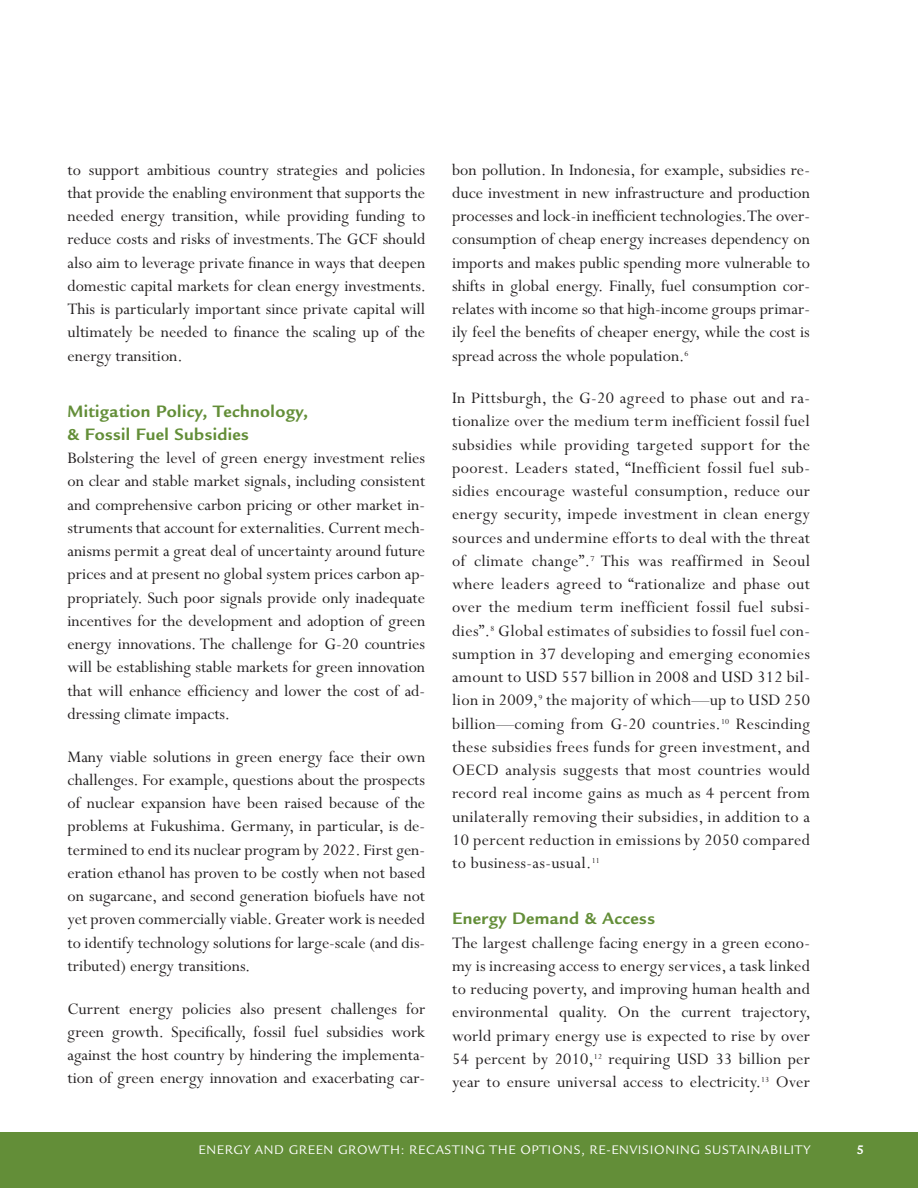
<style>
.page{position:relative;width:918px;height:1188px;background:#fff}
.page>*{position:absolute;margin:0;border:0;box-sizing:border-box;transform-origin:0 0}
.Text{font:18px/23.2px "Perpetua";color:#231f20;text-align:justify}
._2{font:700 18px/23.2px "Legacy Sans";letter-spacing:.02em;color:#638e38}
.t1{font:13.5px "Legacy Sans";letter-spacing:.05em;color:#fff}
.t2{font:700 13.5px "Legacy Sans";color:#fff}
</style>
<div class="page">
<div style="left:0;top:1132px;width:918px;height:56px;background:#638e38"></div>
<p class="Text" style="left:68px;top:158px;width:360px">to support ambitious country strategies and policies that provide the enabling environment that supports the needed energy transition, while providing funding to reduce costs and risks of investments. The GCF should also aim to leverage private finance in ways that deepen domestic capital markets for clean energy investments.<br>This is particularly important since private capital will ultimately be needed to finance the scaling up of the energy transition.</p>
<p class="_2" style="left:68px;top:400px;width:242px">Mitigation Policy, Technology, &amp; Fossil Fuel Subsidies</p>
<p class="Text" style="left:68px;top:447px;width:359px">Bolstering the level of green energy investment relies on clear and stable market signals, including consistent and comprehensive carbon pricing or other market in&shy;struments that account for externalities. Current mech&shy;anisms permit a great deal of uncertainty around future prices and at present no global system prices carbon ap&shy;propriately. Such poor signals provide only inadequate incentives for the development and adoption of green energy innovations. The challenge for G-20 countries will be establishing stable markets for green innovation that will enhance efficiency and lower the cost of ad&shy;dressing climate impacts.</p>
<p class="Text" style="left:68px;top:746px;width:359px">Many viable solutions in green energy face their own challenges. For example, questions about the prospects of nuclear expansion have been raised because of the problems at Fukushima. Germany, in particular, is de&shy;termined to end its nuclear program by 2022. First gen&shy;eration ethanol has proven to be costly when not based on sugarcane, and second generation biofuels have not yet proven commercially viable. Greater work is needed to identify technology solutions for large-scale (and dis&shy;tributed) energy transitions.</p>
<p class="Text" style="left:68px;top:997px;width:359px">Current energy policies also present challenges for green growth. Specifically, fossil fuel subsidies work against the host country by hindering the implementa&shy;tion of green energy innovation and exacerbating car-</p>
<p class="Text" style="left:452px;top:158px;width:359px">bon pollution. In Indonesia, for example, subsidies re&shy;duce investment in new infrastructure and production processes and lock-in inefficient technologies. The over&shy;consumption of cheap energy increases dependency on imports and makes public spending more vulnerable to shifts in global energy. Finally, fuel consumption cor&shy;relates with income so that high-income groups primar&shy;ily feel the benefits of cheaper energy, while the cost is spread across the whole population.<sup>6</sup></p>
<p class="Text" style="left:452px;top:387px;width:359px">In Pittsburgh, the G-20 agreed to phase out and ra&shy;tionalize over the medium term inefficient fossil fuel subsidies while providing targeted support for the poorest. Leaders stated, “Inefficient fossil fuel sub&shy;sidies encourage wasteful consumption, reduce our energy security, impede investment in clean energy sources and undermine efforts to deal with the threat of climate change”.<sup>7</sup> This was reaffirmed in Seoul where leaders agreed to “rationalize and phase out over the medium term inefficient fossil fuel subsi&shy;dies”.<sup>8</sup> Global estimates of subsidies to fossil fuel con&shy;sumption in 37 developing and emerging economies amount to USD 557 billion in 2008 and USD 312 bil&shy;lion in 2009,<sup>9</sup> the majority of which—up to USD 250 billion—coming from G-20 countries.<sup>10</sup> Rescinding these subsidies frees funds for green investment, and OECD analysis suggests that most countries would record real income gains as much as 4 percent from unilaterally removing their subsidies, in addition to a 10 percent reduction in emissions by 2050 compared to business-as-usual.<sup>11</sup></p>
<p class="_2" style="left:452px;top:907px;width:204px">Energy Demand &amp; Access</p>
<p class="Text" style="left:452px;top:932px;width:360px">The largest challenge facing energy in a green econo&shy;my is increasing access to energy services, a task linked to reducing poverty, and improving human health and environmental quality. On the current trajectory, world primary energy use is expected to rise by over 54 percent by 2010,<sup>12</sup> requiring USD 33 billion per year to ensure universal access to electricity.<sup>13</sup> Over</p>
<p class="t1" style="left:199px;top:1142px;width:613px">ENERGY AND GREEN GROWTH: RECASTING THE OPTIONS, RE-ENVISIONING SUSTAINABILITY</p>
<p class="t2" style="left:856px;top:1142px;width:9px">5</p>
</div>
